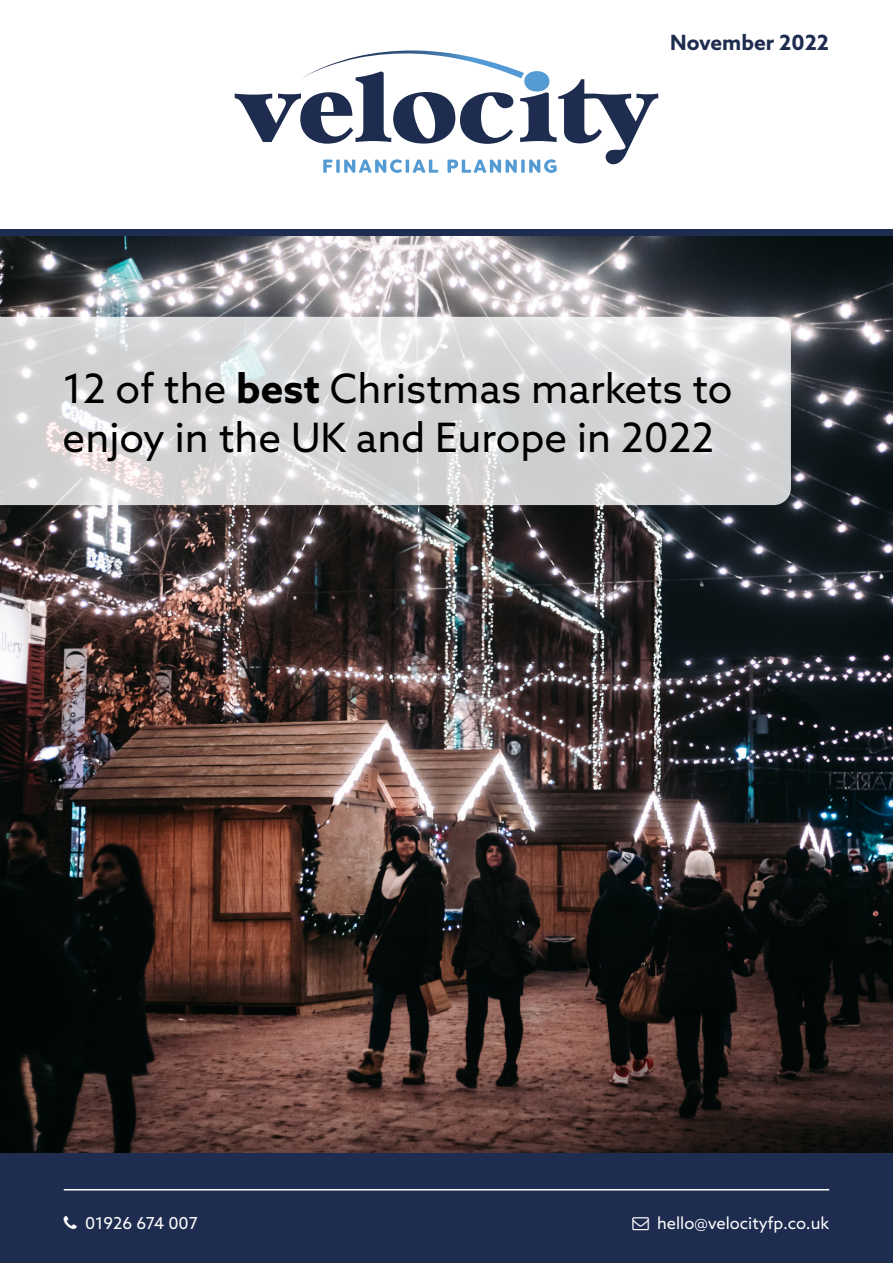
<style>
.page{position:relative;width:893px;height:1263px;background:#fff}
.page>*{position:absolute;margin:0;border:0;box-sizing:border-box;transform-origin:0 0}
.t1{font:40.5px/48.6px "Azo Sans";color:#000}
.t2{font:700 21px "Azo Sans";color:#1e2c4f}
.t3{font:16.5px "Azo Sans";color:#fff}
.s1{font-weight:700}
</style>
<div class="page">
<img style="left:0;top:236px;width:893px;height:917px">
<div style="left:0;top:1153px;width:893px;height:110px;background:#1e2c4f"></div>
<svg style="left:0;top:317px;width:791px;height:188px;background:#dadadb"></svg>
<hr style="left:64px;top:1189px;width:765px;height:1px;background:#fff">
<div style="left:0;top:230px;width:893px;height:6px;background:#1e2c4f"></div>
<svg style="left:235px;top:50px;width:423px;height:123px"></svg>
<p class="t2" style="left:670px;top:29px;width:160px">November 2022</p>
<p class="t1" style="left:63px;top:364px;width:671px">12 of the <span class="s1">best</span> Christmas markets to enjoy in the UK and Europe in 2022</p>
<p class="t3" style="left:85px;top:1212px;width:114px">01926 674 007</p>
<p class="t3" style="left:657px;top:1212px;width:174px">hello@velocityfp.co.uk</p>
</div>
